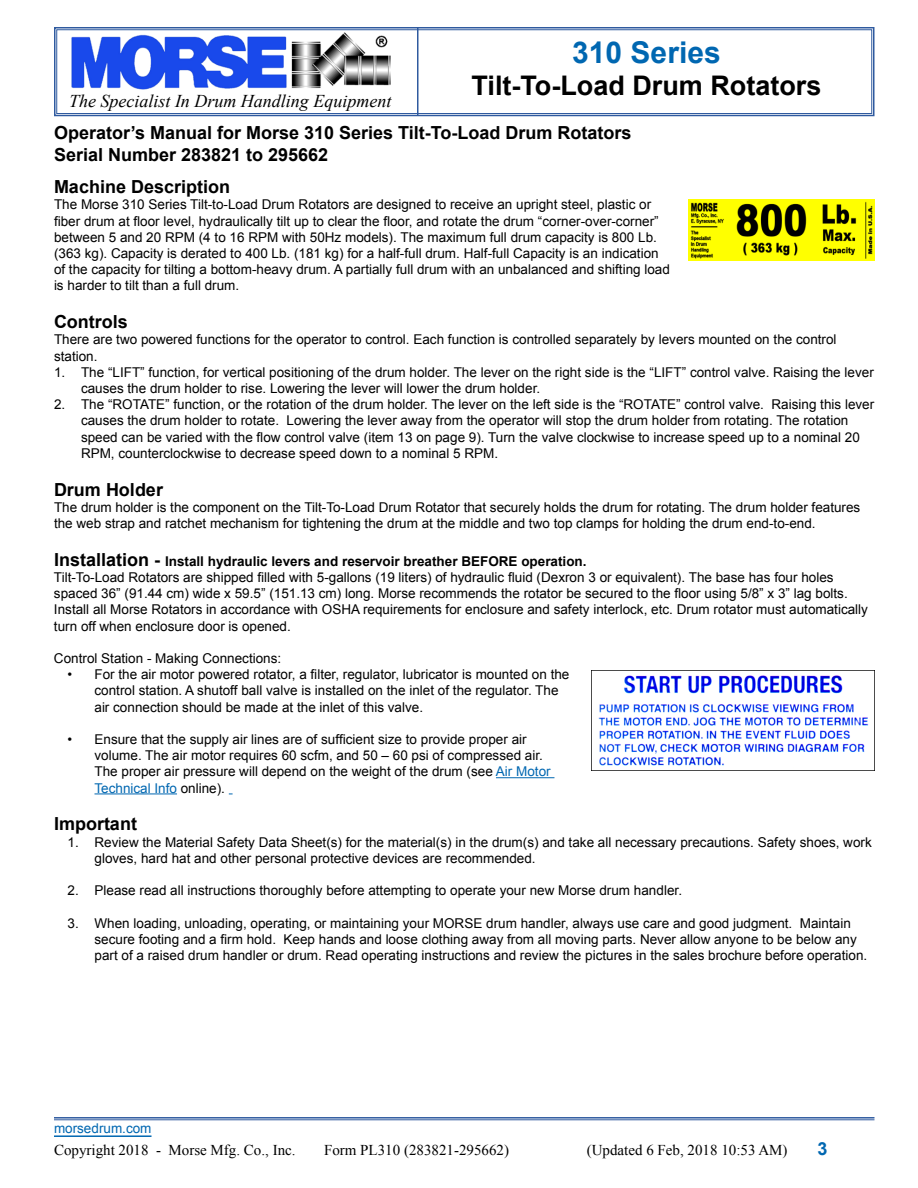
<style>
.page{position:relative;width:918px;height:1188px;background:#fff}
.page>*{position:absolute;margin:0;border:0;box-sizing:border-box;transform-origin:0 0}
.t1{font:700 30px "Arial";color:#0067b1}
.t2{font:700 27px "Arial";color:#000}
.t3{font:700 18px/21.6px "Arial";color:#000}
.t4{font:italic 18px "Times New Roman";color:#000}
.t5{font:700 18px "Arial";color:#0067b1}
.t6{font:15px "Times New Roman";color:#000}
.t7{font:13.5px/16.2px "Arial";color:#000}
.t8{font:13.5px "Arial";color:#0067b1}
.s1{font-weight:700;font-size:18px}
.s2{font-weight:700}
.s3{color:#0067b1}
</style>
<div class="page">
<svg style="left:54px;top:27px;width:821px;height:90px"></svg>
<div style="left:56px;top:29px;width:816px;height:85px;border:1px solid #2f5a9f"></div>
<hr style="left:417px;top:28px;width:1px;height:88px;background:#2f5a9f">
<hr style="left:54px;top:1135px;width:98px;height:2px;background:#0067b1">
<hr style="left:54px;top:1117px;width:820px;height:2px;background:#2f5a9f">
<hr style="left:54px;top:1120px;width:820px;height:1px;background:#2f5a9f">
<hr style="left:496px;top:777px;width:58px;height:1px;background:#0067b1">
<hr style="left:94px;top:793px;width:83px;height:1px;background:#0067b1">
<img style="left:688px;top:200px;width:186px;height:60px">
<img style="left:591px;top:670px;width:283px;height:101px">
<h1 class="t1" style="left:572px;top:33px;width:150px">310 Series</h1>
<h2 class="t2" style="left:472px;top:68px;width:351px">Tilt-To-Load Drum Rotators</h2>
<h3 class="t3" style="left:54px;top:122px;width:579px">Operator’s Manual for Morse 310 Series Tilt-To-Load Drum Rotators<br>Serial Number 283821 to 295662</h3>
<h3 class="t4" style="left:69px;top:89px;width:324px">The Specialist In Drum Handling Equipment</h3>
<h3 class="t3" style="left:54px;top:177px;width:178px">Machine Description</h3>
<p class="t7" style="left:54px;top:197px;width:618px">The Morse 310 Series Tilt-to-Load Drum Rotators are designed to receive an upright steel, plastic or fiber drum at floor level, hydraulically tilt up to clear the floor, and rotate the drum “corner-over-corner” between 5 and 20 RPM (4 to 16 RPM with 50Hz models). The maximum full drum capacity is 800 Lb. (363 kg). Capacity is derated to 400 Lb. (181 kg) for a half-full drum. Half-full Capacity is an indication of the capacity for tilting a bottom-heavy drum. A partially full drum with an unbalanced and shifting load is harder to tilt than a full drum.</p>
<h3 class="t3" style="left:54px;top:312px;width:75px">Controls</h3>
<p class="t7" style="left:54px;top:332px;width:784px">There are two powered functions for the operator to control. Each function is controlled separately by levers mounted on the control station.</p>
<p class="t7" style="left:81px;top:364px;width:794px;text-indent:-27px">1. The “LIFT” function, for vertical positioning of the drum holder. The lever on the right side is the “LIFT” control valve. Raising the lever causes the drum holder to rise. Lowering the lever will lower the drum holder.</p>
<p class="t7" style="left:81px;top:396px;width:795px;text-indent:-27px">2. The “ROTATE” function, or the rotation of the drum holder. The lever on the left side is the “ROTATE” control valve. Raising this lever causes the drum holder to rotate. Lowering the lever away from the operator will stop the drum holder from rotating. The rotation speed can be varied with the flow control valve (item 13 on page 9). Turn the valve clockwise to increase speed up to a nominal 20<br>RPM, counterclockwise to decrease speed down to a nominal 5 RPM.</p>
<h3 class="t3" style="left:54px;top:479px;width:111px">Drum Holder</h3>
<p class="t7" style="left:54px;top:499px;width:808px">The drum holder is the component on the Tilt-To-Load Drum Rotator that securely holds the drum for rotating. The drum holder features the web strap and ratchet mechanism for tightening the drum at the middle and two top clamps for holding the drum end-to-end.</p>
<p class="t7" style="left:54px;top:553px;width:816px"><span class="s1">Installation -</span> <span class="s2">Install hydraulic levers and reservoir breather BEFORE operation.<br></span>Tilt-To-Load Rotators are shipped filled with 5-gallons (19 liters) of hydraulic fluid (Dexron 3 or equivalent). The base has four holes spaced 36” (91.44 cm) wide x 59.5” (151.13 cm) long. Morse recommends the rotator be secured to the floor using 5/8” x 3” lag bolts.<br>Install all Morse Rotators in accordance with OSHA requirements for enclosure and safety interlock, etc. Drum rotator must automatically turn off when enclosure door is opened.</p>
<p class="t7" style="left:54px;top:650px;width:229px">Control Station - Making Connections:</p>
<p class="t7" style="left:94px;top:666px;width:476px;text-indent:-27px">• For the air motor powered rotator, a filter, regulator, lubricator is mounted on the control station. A shutoff ball valve is installed on the inlet of the regulator. The air connection should be made at the inlet of this valve.</p>
<p class="t7" style="left:94px;top:731px;width:458px;text-indent:-27px">• Ensure that the supply air lines are of sufficient size to provide proper air volume. The air motor requires 60 scfm, and 50 – 60 psi of compressed air.<br>The proper air pressure will depend on the weight of the drum (see <span class="s3">Air Motor Technical Info</span> online).</p>
<h3 class="t3" style="left:54px;top:814px;width:84px">Important</h3>
<p class="t7" style="left:94px;top:834px;width:779px;text-indent:-27px">1. Review the Material Safety Data Sheet(s) for the material(s) in the drum(s) and take all necessary precautions. Safety shoes, work gloves, hard hat and other personal protective devices are recommended.</p>
<p class="t7" style="left:68px;top:882px;width:616px">2. Please read all instructions thoroughly before attempting to operate your new Morse drum handler.</p>
<p class="t7" style="left:94px;top:915px;width:774px;text-indent:-27px">3. When loading, unloading, operating, or maintaining your MORSE drum handler, always use care and good judgment. Maintain secure footing and a firm hold. Keep hands and loose clothing away from all moving parts. Never allow anyone to be below any part of a raised drum handler or drum. Read operating instructions and review the pictures in the sales brochure before operation.</p>
<p class="t8" style="left:54px;top:1120px;width:99px">morsedrum.com</p>
<p class="t6" style="left:54px;top:1140px;width:243px">Copyright 2018 - Morse Mfg. Co., Inc.</p>
<p class="t6" style="left:324px;top:1140px;width:186px">Form PL310 (283821-295662)</p>
<p class="t6" style="left:587px;top:1140px;width:202px">(Updated 6 Feb, 2018 10:53 AM)</p>
<h3 class="t5" style="left:818px;top:1136px;width:12px">3</h3>
</div>
